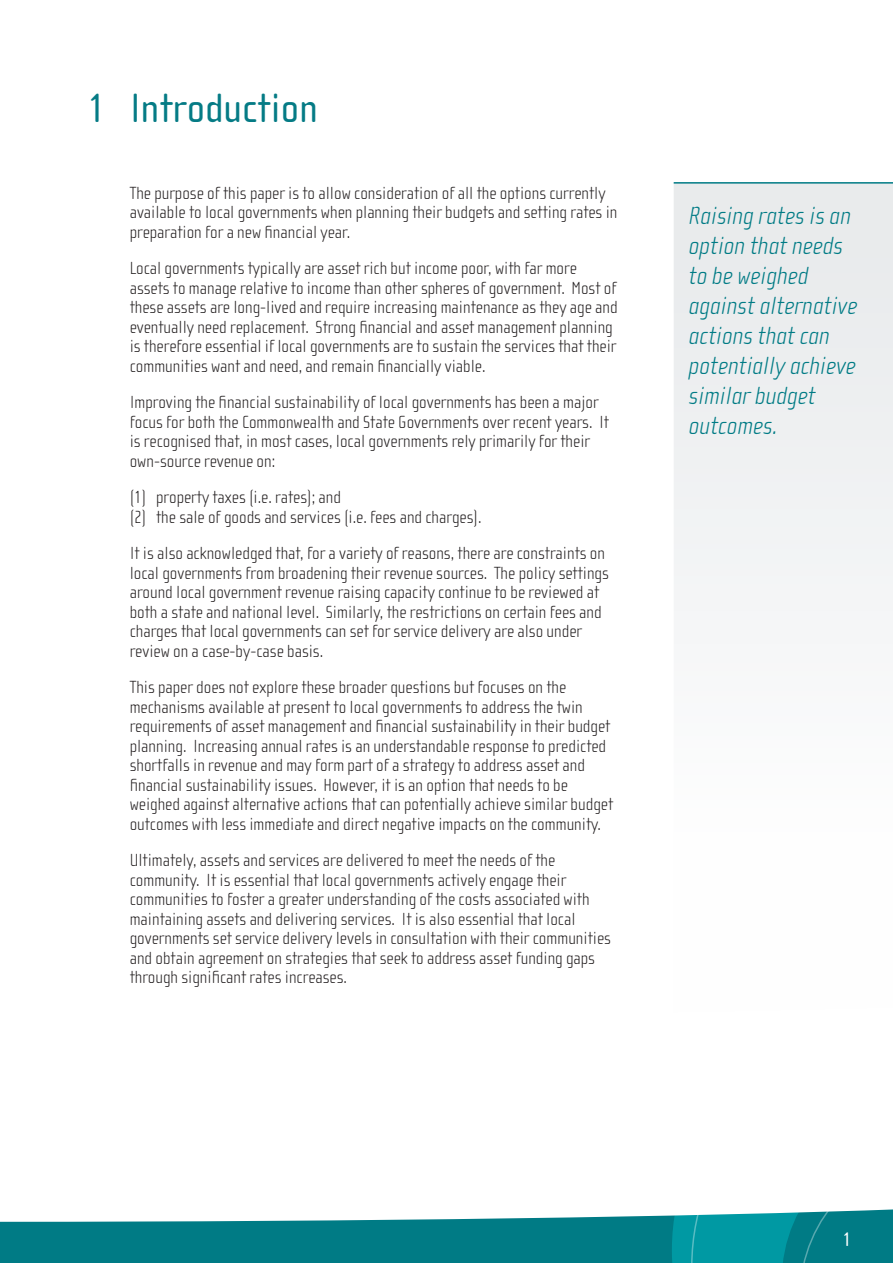
<style>
.page{position:relative;width:893px;height:1263px;background:#fff}
.page>*{position:absolute;margin:0;border:0;box-sizing:border-box;transform-origin:0 0}
.t1{font:42px "Cholla Sans OT";color:#057b85}
.t2{font:italic 100 25.5px/30px "Cholla Sans OT";color:#007b85}
.t3{font:20.25px "Cholla Sans OT";color:#fff}
.t4{font:100 18px/19.5px "Cholla Sans OT";color:#231f20}
</style>
<div class="page">
<svg style="left:0;top:1215px;width:672px;height:48px;background:#198891"></svg>
<svg style="left:672px;top:1215px;width:19px;height:48px"></svg>
<svg style="left:691px;top:1209px;width:202px;height:54px;background:#11919a"></svg>
<div style="left:674px;top:184px;width:219px;height:427px;background:#edeff0"></div>
<hr style="left:674px;top:182px;width:219px;height:2px;background:#007b85">
<h1 class="t1" style="left:87px;top:85px;width:232px">1 Introduction</h1>
<p class="t4" style="left:130px;top:183px;width:489px">The purpose of this paper is to allow consideration of all the options currently available to local governments when planning their budgets and setting rates in preparation for a new financial year.</p>
<p class="t4" style="left:130px;top:259px;width:489px">Local governments typically are asset rich but income poor, with far more assets to manage relative to income than other spheres of government. Most of these assets are long-lived and require increasing maintenance as they age and eventually need replacement. Strong financial and asset management planning is therefore essential if local governments are to sustain the services that their communities want and need, and remain financially viable.</p>
<p class="t4" style="left:130px;top:393px;width:481px">Improving the financial sustainability of local governments has been a major focus for both the Commonwealth and State Governments over recent years. It is recognised that, in most cases, local governments rely primarily for their own-source revenue on:</p>
<p class="t4" style="left:130px;top:488px;width:353px">(1) property taxes (i.e. rates); and<br>(2) the sale of goods and services (i.e. fees and charges).</p>
<p class="t4" style="left:130px;top:544px;width:481px">It is also acknowledged that, for a variety of reasons, there are constraints on local governments from broadening their revenue sources. The policy settings around local government revenue raising capacity continue to be reviewed at both a state and national level. Similarly, the restrictions on certain fees and charges that local governments can set for service delivery are also under review on a case-by-case basis.</p>
<p class="t4" style="left:130px;top:678px;width:485px">This paper does not explore these broader questions but focuses on the mechanisms available at present to local governments to address the twin requirements of asset management and financial sustainability in their budget planning. Increasing annual rates is an understandable response to predicted shortfalls in revenue and may form part of a strategy to address asset and financial sustainability issues. However, it is an option that needs to be weighed against alternative actions that can potentially achieve similar budget outcomes with less immediate and direct negative impacts on the community.</p>
<p class="t4" style="left:130px;top:851px;width:483px">Ultimately, assets and services are delivered to meet the needs of the community. It is essential that local governments actively engage their communities to foster a greater understanding of the costs associated with maintaining assets and delivering services. It is also essential that local governments set service delivery levels in consultation with their communities and obtain agreement on strategies that seek to address asset funding gaps through significant rates increases.</p>
<h2 class="t2" style="left:689px;top:201px;width:170px">Raising rates is an option that needs to be weighed against alternative actions that can potentially achieve similar budget outcomes.</h2>
<p class="t3" style="left:842px;top:1228px;width:10px">1</p>
</div>
